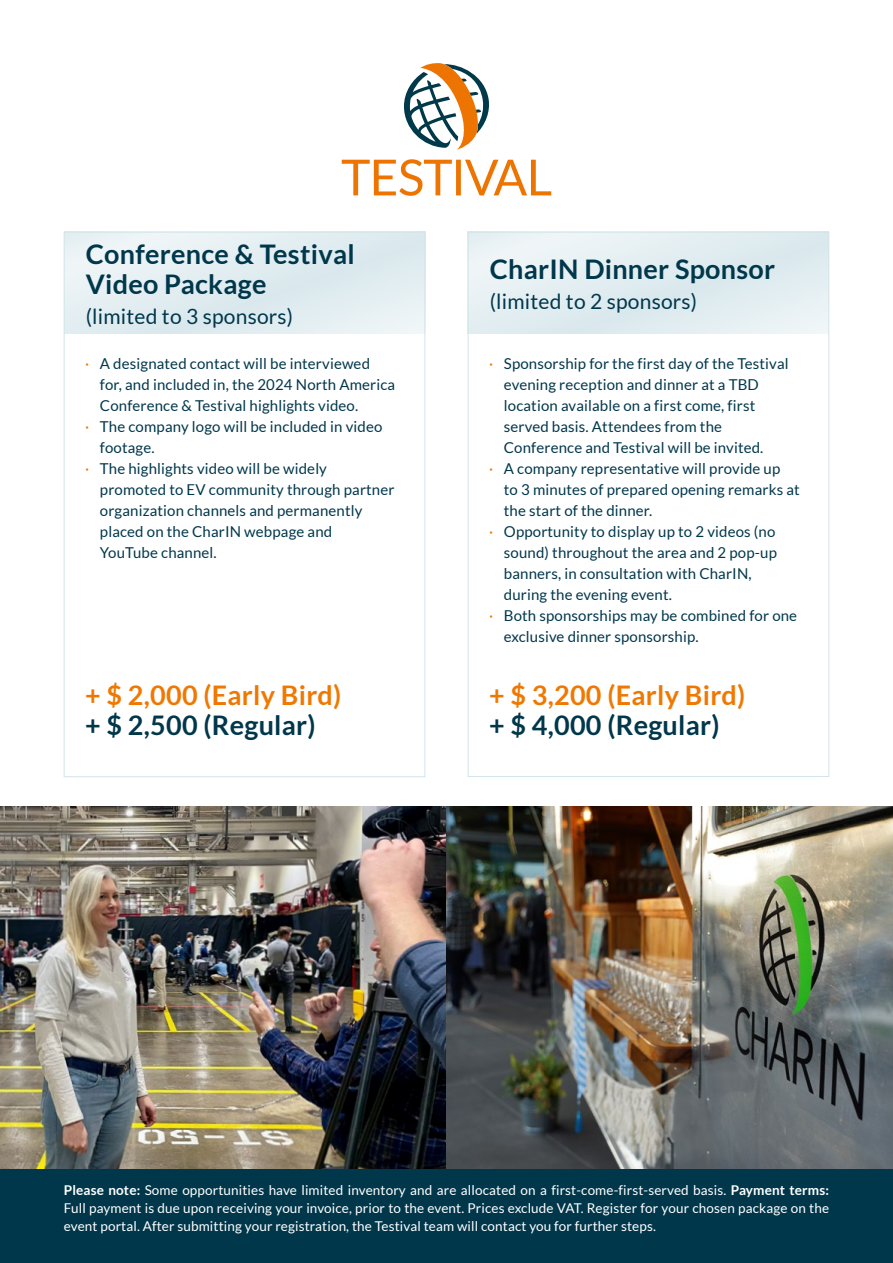
<style>
.page{position:relative;width:893px;height:1263px;background:#fff}
.page>*{position:absolute;margin:0;border:0;box-sizing:border-box;transform-origin:0 0}
.t1{font:700 27px/30px "Lato";letter-spacing:.01em;color:#00374b}
.t2{font:700 27px "Lato";letter-spacing:.01em;color:#f07800}
.t3{font:21px "Lato";letter-spacing:.01em;color:#00374b}
.t4{font:15px "Lato";letter-spacing:.01em;color:#00374b}
.t5{font:13.5px/18px "Lato";letter-spacing:.01em;color:#fff;text-align:justify}
.s1{color:#f07800}
.s2{font-weight:700}
</style>
<div class="page">
<div style="left:468px;top:232px;width:361px;height:545px;background:#fff;border:1px solid #d2e4ea"></div>
<div style="left:468px;top:232px;width:361px;height:102px;background:#e2edf1"></div>
<img style="left:0;top:806px;width:893px;height:363px">
<div style="left:64px;top:232px;width:361px;height:545px;background:#fff;border:1px solid #d2e4ea"></div>
<div style="left:64px;top:232px;width:361px;height:102px;background:#e2edf1"></div>
<div style="left:0;top:1169px;width:893px;height:94px;background:#00374b"></div>
<svg style="left:404px;top:63px;width:85px;height:87px"></svg>
<svg style="left:342px;top:159px;width:209px;height:37px"></svg>
<h1 class="t1" style="left:86px;top:238px;width:270px">Conference &amp; Testival<br>Video Package</h1>
<h2 class="t3" style="left:86px;top:304px;width:209px">(limited to 3 sponsors)</h2>
<p class="t4" style="left:85px;top:356px;width:286px"><span class="s1">·</span> A designated contact will be interviewed</p>
<p class="t4" style="left:100px;top:377px;width:297px">for, and included in, the 2024 North America</p>
<p class="t4" style="left:100px;top:398px;width:260px">Conference &amp; Testival highlights video.</p>
<p class="t4" style="left:85px;top:419px;width:299px"><span class="s1">·</span> The company logo will be included in video</p>
<p class="t4" style="left:100px;top:440px;width:56px">footage.</p>
<p class="t4" style="left:85px;top:461px;width:243px"><span class="s1">·</span> The highlights video will be widely</p>
<p class="t4" style="left:100px;top:482px;width:296px">promoted to EV community through partner</p>
<p class="t4" style="left:100px;top:503px;width:264px">organization channels and permanently</p>
<p class="t4" style="left:100px;top:524px;width:234px">placed on the CharIN webpage and</p>
<p class="t4" style="left:100px;top:545px;width:118px">YouTube channel.</p>
<h1 class="t2" style="left:85px;top:680px;width:258px">+ $ 2,000 (Early Bird)</h1>
<h1 class="t1" style="left:85px;top:710px;width:232px">+ $ 2,500 (Regular)</h1>
<h1 class="t1" style="left:490px;top:253px;width:287px">CharIN Dinner Sponsor</h1>
<h2 class="t3" style="left:490px;top:289px;width:209px">(limited to 2 sponsors)</h2>
<p class="t4" style="left:489px;top:356px;width:301px"><span class="s1">·</span> Sponsorship for the first day of the Testival</p>
<p class="t4" style="left:504px;top:377px;width:256px">evening reception and dinner at a TBD</p>
<p class="t4" style="left:504px;top:398px;width:253px">location available on a first come, first</p>
<p class="t4" style="left:504px;top:419px;width:220px">served basis. Attendees from the</p>
<p class="t4" style="left:504px;top:440px;width:261px">Conference and Testival will be invited.</p>
<p class="t4" style="left:489px;top:461px;width:293px"><span class="s1">·</span> A company representative will provide up</p>
<p class="t4" style="left:504px;top:482px;width:297px">to 3 minutes of prepared opening remarks at</p>
<p class="t4" style="left:504px;top:503px;width:150px">the start of the dinner.</p>
<p class="t4" style="left:489px;top:524px;width:288px"><span class="s1">·</span> Opportunity to display up to 2 videos (no</p>
<p class="t4" style="left:504px;top:545px;width:275px">sound) throughout the area and 2 pop-up</p>
<p class="t4" style="left:504px;top:566px;width:249px">banners, in consultation with CharIN,</p>
<p class="t4" style="left:504px;top:587px;width:170px">during the evening event.</p>
<p class="t4" style="left:489px;top:608px;width:310px"><span class="s1">·</span> Both sponsorships may be combined for one</p>
<p class="t4" style="left:504px;top:629px;width:196px">exclusive dinner sponsorship.</p>
<h1 class="t2" style="left:489px;top:680px;width:258px">+ $ 3,200 (Early Bird)</h1>
<h1 class="t1" style="left:489px;top:710px;width:232px">+ $ 4,000 (Regular)</h1>
<p class="t5" style="left:64px;top:1181px;width:767px"><span class="s2">Please note:</span> Some opportunities have limited inventory and are allocated on a first-come-first-served basis. <span class="s2">Payment terms:<br></span>Full payment is due upon receiving your invoice, prior to the event. Prices exclude VAT. Register for your chosen package on the event portal. After submitting your registration, the Testival team will contact you for further steps.</p>
</div>
